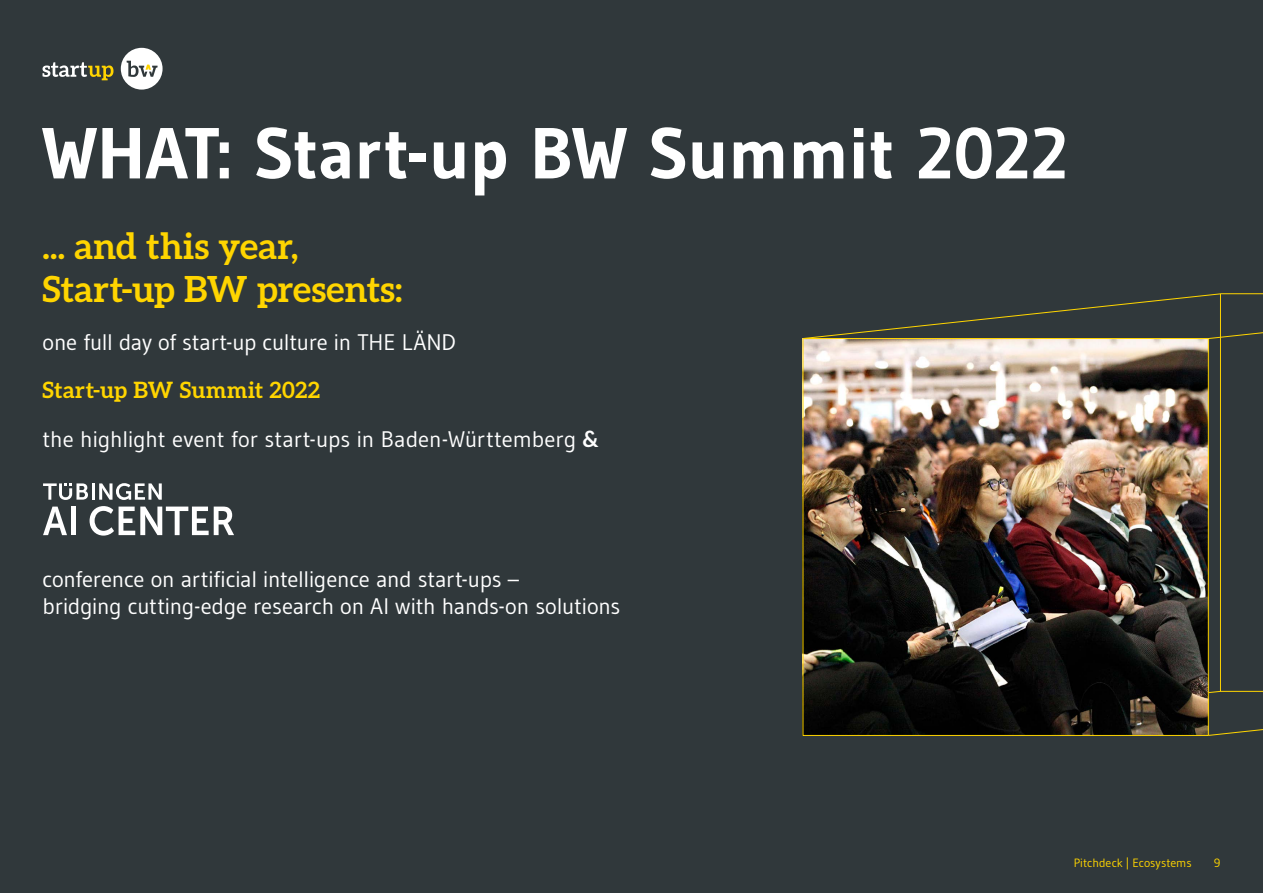
<style>
.page{position:relative;width:1263px;height:893px;background:#30383b}
.page>*{position:absolute;margin:0;border:0;box-sizing:border-box;transform-origin:0 0}
.t1{font:700 72px "Gudea";letter-spacing:-.005em;color:#fff}
.t2{font:700 36px/43.2px "Aleo";letter-spacing:.01em;color:#ffd500}
.t3{font:22.5px/27px "Gudea";letter-spacing:-.005em;color:#fff}
.t4{font:700 22.5px "Aleo";letter-spacing:.02em;color:#ffd500}
.t5{font:12px "Gudea";color:#ffd500}
.s1{font-family:"Aleo";font-weight:700}
</style>
<div class="page">
<svg style="left:43px;top:62px;width:70px;height:18px"></svg>
<div style="left:121px;top:48px;width:42px;height:42px;background:#fff;border-radius:50%"></div>
<svg style="left:127px;top:61px;width:31px;height:16px"></svg>
<svg style="left:43px;top:507px;width:24px;height:28px"></svg>
<hr style="left:71px;top:507px;width:4px;height:28px;background:#fff">
<svg style="left:90px;top:506px;width:144px;height:30px"></svg>
<hr style="left:92px;top:483px;width:3px;height:17px;background:#fff">
<svg style="left:99px;top:483px;width:63px;height:17px"></svg>
<svg style="left:43px;top:483px;width:45px;height:17px"></svg>
<svg style="left:802px;top:294px;width:406px;height:442px"></svg>
<svg style="left:1208px;top:293px;width:55px;height:443px"></svg>
<img style="left:805px;top:340px;width:402px;height:394px">
<h1 class="t1" style="left:43px;top:108px;width:1027px">WHAT: Start-up BW Summit 2022</h1>
<h2 class="t2" style="left:43px;top:223px;width:361px">... and this year,<br>Start-up BW presents:</h2>
<p class="t3" style="left:43px;top:328px;width:415px">one full day of start-up culture in THE LÄND</p>
<p class="t4" style="left:43px;top:377px;width:279px">Start-up BW Summit 2022</p>
<p class="t3" style="left:43px;top:425px;width:558px">the highlight event for start-ups in Baden-Württemberg <span class="s1">&amp;</span></p>
<p class="t3" style="left:43px;top:565px;width:579px">conference on artificial intelligence and start-ups –<br>bridging cutting-edge research on AI with hands-on solutions</p>
<p class="t5" style="left:1074px;top:856px;width:119px">Pitchdeck | Ecosystems</p>
<p class="t5" style="left:1214px;top:856px;width:8px">9</p>
</div>
